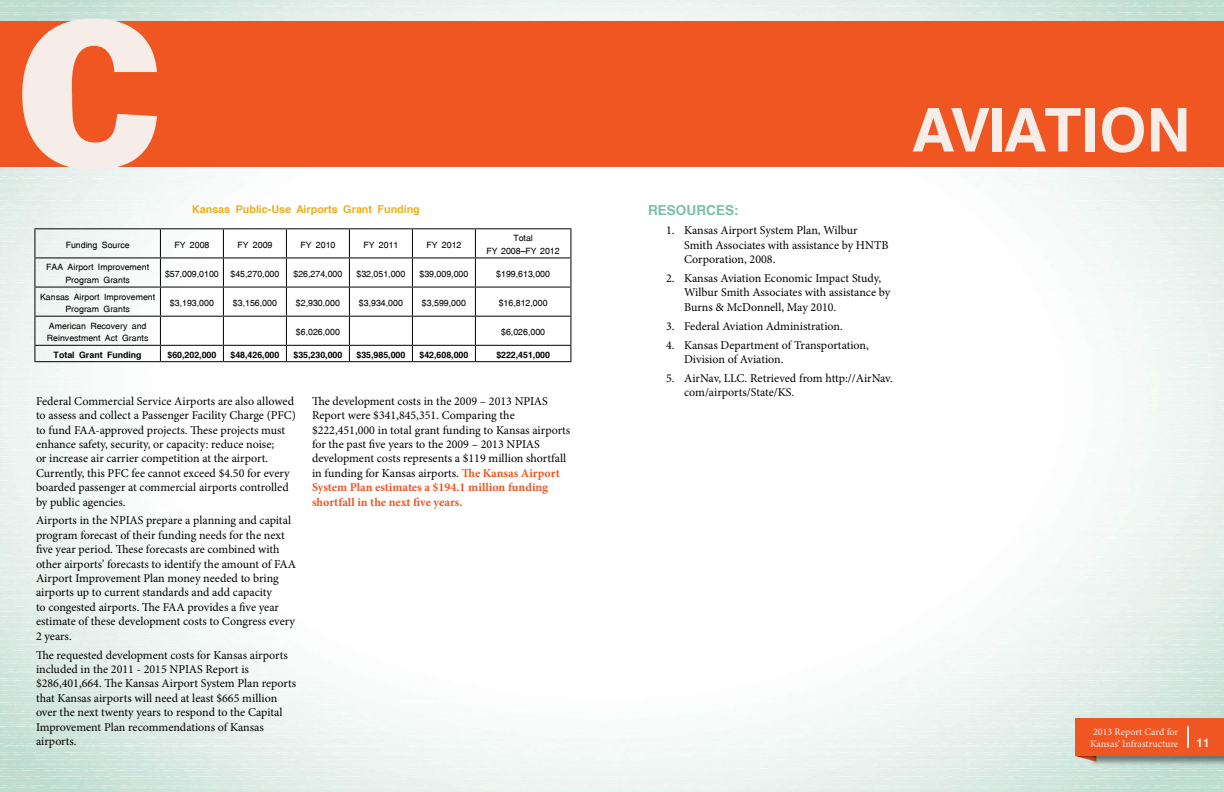
<style>
.page{position:relative;width:1224px;height:792px;background:#fff}
.page>*{position:absolute;margin:0;border:0;box-sizing:border-box;transform-origin:0 0}
.t1{font:186.5px "Library Gothic Heavy Regular SWFTE";color:#f7ede8;scale:1.25 1}
.t2{font:700 62px "New Zurica";color:#f7ede8}
.t3{font:700 14px "New Zurica";color:#77c0a8}
.t4{font:12px/14.4px "Minion Pro";color:#000}
.t5{font:700 12px "New Zurica";color:#f7ede8}
.t6{font:700 11px "New Zurica";color:#edad1f}
.t7{font:10.5px/12.6px "New Zurica";color:#000;text-align:center}
.t8{font:10px/12px "Minion Pro";color:#f7ede8;text-align:center}
.t9{font:700 9px "New Zurica";color:#000}
.s1{font-weight:700;color:#f05622}
</style>
<div class="page">
<img style="left:0;top:0;width:1224px;height:792px">
<svg style="left:1075px;top:756px;width:13px;height:6px"></svg>
<div style="left:1088px;top:718px;width:136px;height:48px;background:#000;opacity:.47"></div>
<div style="left:1075px;top:719px;width:149px;height:37px;background:#f05622"></div>
<svg style="left:1188px;top:726px;width:1px;height:22px"></svg>
<div style="left:0;top:21px;width:1224px;height:145px;background:#f05622"></div>
<hr style="left:34px;top:228px;width:126px;height:1px;background:#000">
<hr style="left:160px;top:228px;width:63px;height:1px;background:#000">
<hr style="left:223px;top:228px;width:63px;height:1px;background:#000">
<hr style="left:286px;top:228px;width:63px;height:1px;background:#000">
<hr style="left:349px;top:228px;width:63px;height:1px;background:#000">
<hr style="left:412px;top:228px;width:63px;height:1px;background:#000">
<hr style="left:475px;top:228px;width:96px;height:1px;background:#000">
<hr style="left:34px;top:257px;width:126px;height:1px;background:#000">
<hr style="left:160px;top:257px;width:63px;height:1px;background:#000">
<hr style="left:223px;top:257px;width:63px;height:1px;background:#000">
<hr style="left:286px;top:257px;width:63px;height:1px;background:#000">
<hr style="left:349px;top:257px;width:63px;height:1px;background:#000">
<hr style="left:412px;top:257px;width:63px;height:1px;background:#000">
<hr style="left:475px;top:257px;width:96px;height:1px;background:#000">
<hr style="left:34px;top:287px;width:126px;height:1px;background:#000">
<hr style="left:160px;top:287px;width:63px;height:1px;background:#000">
<hr style="left:223px;top:287px;width:63px;height:1px;background:#000">
<hr style="left:286px;top:287px;width:63px;height:1px;background:#000">
<hr style="left:349px;top:287px;width:63px;height:1px;background:#000">
<hr style="left:412px;top:287px;width:63px;height:1px;background:#000">
<hr style="left:475px;top:287px;width:96px;height:1px;background:#000">
<hr style="left:34px;top:316px;width:126px;height:1px;background:#000">
<hr style="left:160px;top:316px;width:63px;height:1px;background:#000">
<hr style="left:223px;top:316px;width:63px;height:1px;background:#000">
<hr style="left:286px;top:316px;width:63px;height:1px;background:#000">
<hr style="left:349px;top:316px;width:63px;height:1px;background:#000">
<hr style="left:412px;top:316px;width:63px;height:1px;background:#000">
<hr style="left:475px;top:316px;width:96px;height:1px;background:#000">
<hr style="left:34px;top:345px;width:126px;height:1px;background:#000">
<svg style="left:34px;top:229px;width:1px;height:132px"></svg>
<hr style="left:160px;top:345px;width:63px;height:1px;background:#000">
<svg style="left:160px;top:229px;width:1px;height:132px"></svg>
<hr style="left:223px;top:345px;width:63px;height:1px;background:#000">
<svg style="left:223px;top:229px;width:1px;height:132px"></svg>
<hr style="left:286px;top:345px;width:63px;height:1px;background:#000">
<svg style="left:286px;top:229px;width:1px;height:132px"></svg>
<hr style="left:349px;top:345px;width:63px;height:1px;background:#000">
<svg style="left:349px;top:229px;width:1px;height:132px"></svg>
<hr style="left:412px;top:345px;width:63px;height:1px;background:#000">
<svg style="left:412px;top:229px;width:1px;height:132px"></svg>
<hr style="left:475px;top:345px;width:96px;height:1px;background:#000">
<svg style="left:475px;top:229px;width:1px;height:132px"></svg>
<svg style="left:570px;top:229px;width:1px;height:132px"></svg>
<hr style="left:34px;top:361px;width:126px;height:1px;background:#000">
<hr style="left:160px;top:361px;width:63px;height:1px;background:#000">
<hr style="left:223px;top:361px;width:63px;height:1px;background:#000">
<hr style="left:286px;top:361px;width:63px;height:1px;background:#000">
<hr style="left:349px;top:361px;width:63px;height:1px;background:#000">
<hr style="left:412px;top:361px;width:63px;height:1px;background:#000">
<hr style="left:475px;top:361px;width:96px;height:1px;background:#000">
<h1 class="t1" style="left:20px;top:-30px;width:116px">C</h1>
<p class="t6" style="left:192px;top:202px;width:229px">Kansas Public-Use Airports Grant Funding</p>
<p class="t7" style="left:66px;top:238px;width:65px">Funding Source</p>
<p class="t7" style="left:174px;top:238px;width:37px">FY 2008</p>
<p class="t7" style="left:237px;top:238px;width:37px">FY 2009</p>
<p class="t7" style="left:300px;top:238px;width:37px">FY 2010</p>
<p class="t7" style="left:363px;top:238px;width:37px">FY 2011</p>
<p class="t7" style="left:426px;top:238px;width:37px">FY 2012</p>
<p class="t7" style="left:487px;top:232px;width:75px">Total<br>FY 2008–FY 2012</p>
<p class="t7" style="left:46px;top:261px;width:105px">FAA Airport Improvement<br>Program Grants</p>
<p class="t7" style="left:165px;top:267px;width:116px">$57,009,0100 $45,270,000</p>
<p class="t7" style="left:294px;top:267px;width:50px">$26,274,000</p>
<p class="t7" style="left:357px;top:267px;width:50px">$32,051,000</p>
<p class="t7" style="left:420px;top:267px;width:50px">$39,009,000</p>
<p class="t7" style="left:496px;top:267px;width:55px">$199,613,000</p>
<p class="t7" style="left:40px;top:290px;width:117px">Kansas Airport Improvement<br>Program Grants</p>
<p class="t7" style="left:170px;top:296px;width:45px">$3,193,000</p>
<p class="t7" style="left:233px;top:296px;width:45px">$3,156,000</p>
<p class="t7" style="left:296px;top:296px;width:45px">$2,930,000</p>
<p class="t7" style="left:359px;top:296px;width:45px">$3,934,000</p>
<p class="t7" style="left:422px;top:296px;width:45px">$3,599,000</p>
<p class="t7" style="left:499px;top:296px;width:50px">$16,812,000</p>
<p class="t7" style="left:47px;top:319px;width:103px;text-align:left">American Recovery and<br>Reinvestment Act Grants</p>
<p class="t7" style="left:296px;top:325px;width:45px">$6,026,000</p>
<p class="t7" style="left:501px;top:325px;width:45px">$6,026,000</p>
<p class="t9" style="left:54px;top:349px;width:90px">Total Grant Funding</p>
<p class="t9" style="left:168px;top:349px;width:50px">$60,202,000</p>
<p class="t9" style="left:231px;top:349px;width:50px">$48,426,000</p>
<p class="t9" style="left:294px;top:349px;width:50px">$35,230,000</p>
<p class="t9" style="left:357px;top:349px;width:50px">$35,985,000</p>
<p class="t9" style="left:420px;top:349px;width:50px">$42,608,000</p>
<p class="t9" style="left:496px;top:349px;width:55px">$222,451,000</p>
<p class="t4" style="left:36px;top:394px;width:262px">Federal Commercial Service Airports are also allowed to assess and collect a Passenger Facility Charge (PFC) to fund FAA-approved projects. These projects must enhance safety, security, or capacity: reduce noise;<br>or increase air carrier competition at the airport.<br>Currently, this PFC fee cannot exceed $4.50 for every boarded passenger at commercial airports controlled by public agencies.</p>
<p class="t4" style="left:36px;top:513px;width:262px">Airports in the NPIAS prepare a planning and capital program forecast of their funding needs for the next five year period. These forecasts are combined with other airports’ forecasts to identify the amount of FAA Airport Improvement Plan money needed to bring airports up to current standards and add capacity<br>to congested airports. The FAA provides a five year estimate of these development costs to Congress every 2 years.</p>
<p class="t4" style="left:36px;top:648px;width:262px">The requested development costs for Kansas airports included in the 2011 - 2015 NPIAS Report is $286,401,664. The Kansas Airport System Plan reports that Kansas airports will need at least $665 million over the next twenty years to respond to the Capital Improvement Plan recommendations of Kansas airports.</p>
<p class="t4" style="left:312px;top:394px;width:260px">The development costs in the 2009 – 2013 NPIAS Report were $341,845,351. Comparing the $222,451,000 in total grant funding to Kansas airports for the past five years to the 2009 – 2013 NPIAS development costs represents a $119 million shortfall in funding for Kansas airports. <span class="s1">The Kansas Airport System Plan estimates a $194.1 million funding shortfall in the next five years.</span></p>
<h2 class="t2" style="left:914px;top:94px;width:278px">aviation</h2>
<p class="t3" style="left:648px;top:202px;width:92px">Resources:</p>
<p class="t4" style="left:684px;top:223px;width:206px;text-indent:-18px">1. Kansas Airport System Plan, Wilbur<br>Smith Associates with assistance by HNTB<br>Corporation, 2008.</p>
<p class="t4" style="left:684px;top:271px;width:208px;text-indent:-18px">2. Kansas Aviation Economic Impact Study,<br>Wilbur Smith Associates with assistance by<br>Burns &amp; McDonnell, May 2010.</p>
<p class="t4" style="left:666px;top:319px;width:178px">3. Federal Aviation Administration.</p>
<p class="t4" style="left:684px;top:338px;width:186px;text-indent:-18px">4. Kansas Department of Transportation,<br>Division of Aviation.</p>
<p class="t4" style="left:684px;top:371px;width:210px;text-indent:-18px">5. AirNav, LLC. Retrieved from http://AirNav. com/airports/State/KS.</p>
<p class="t8" style="left:1090px;top:726px;width:90px">2013 Report Card for<br>Kansas’ Infrastructure</p>
<p class="t5" style="left:1197px;top:736px;width:15px">11</p>
</div>
